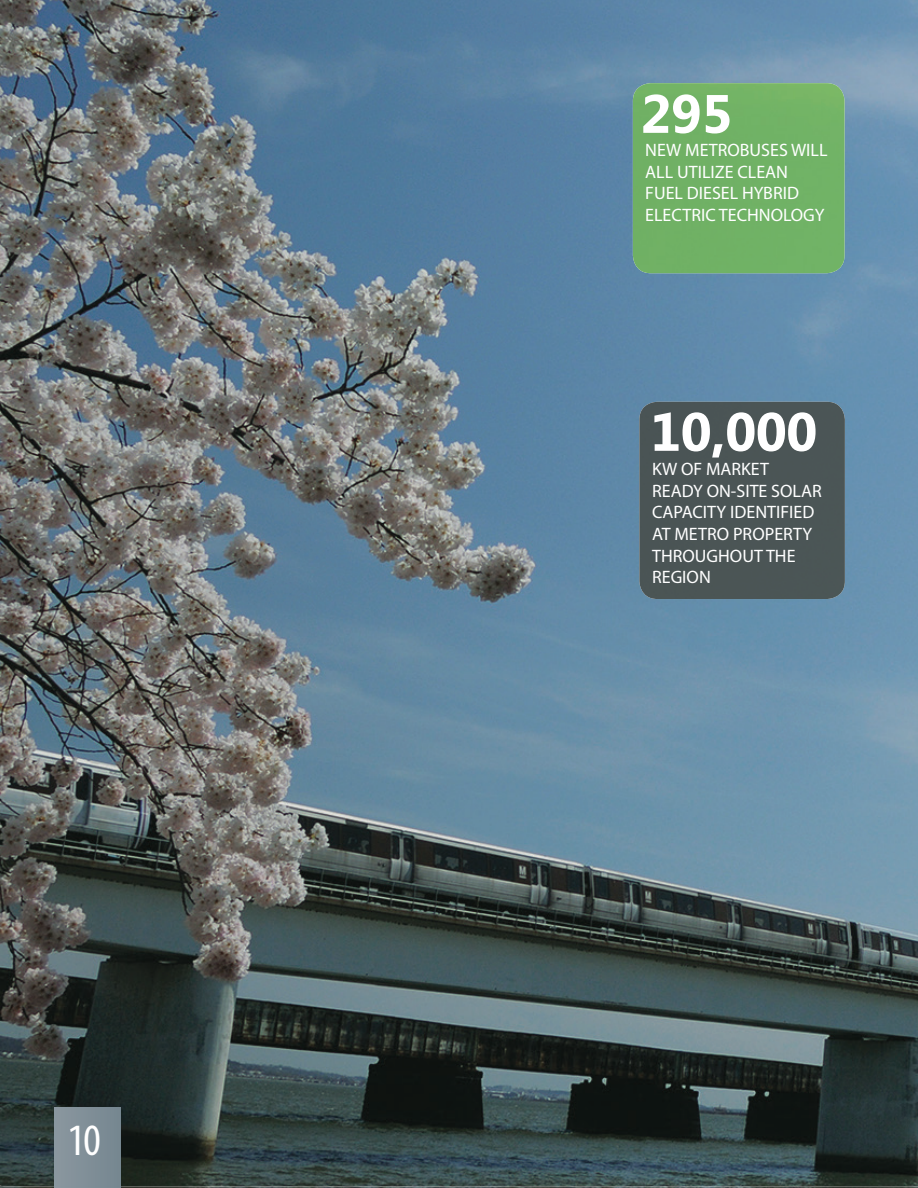
<style>
.page{position:relative;width:918px;height:1188px;background:#fff}
.page>*{position:absolute;margin:0;border:0;box-sizing:border-box;transform-origin:0 0}
.t1{font:700 54px "Ebrima";letter-spacing:-.01em;color:#fff}
.t2{font:condensed 45px "Myriad Pro";color:#fff}
.t3{font:18px/21.6px "Myriad Pro";color:#fff}
</style>
<div class="page">
<img style="left:0;top:0;width:918px;height:1188px">
<div style="left:55px;top:1107px;width:66px;height:81px;background:#7f8e97"></div>
<div style="left:639px;top:402px;width:206px;height:197px;background:#4b5555"></div>
<div style="left:633px;top:83px;width:212px;height:190px;background:#70b265"></div>
<h2 class="t2" style="left:68px;top:1113px;width:35px">10</h2>
<h1 class="t1" style="left:640px;top:74px;width:94px">295</h1>
<p class="t3" style="left:645px;top:139px;width:184px">NEW METROBUSES WILL<br>ALL UTILIZE CLEAN<br>FUEL DIESEL HYBRID<br>ELECTRIC TECHNOLOGY</p>
<h1 class="t1" style="left:650px;top:392px;width:169px">10,000</h1>
<p class="t3" style="left:652px;top:458px;width:171px">KW OF MARKET<br>READY ON-SITE SOLAR<br>CAPACITY IDENTIFIED<br>AT METRO PROPERTY<br>THROUGHOUT THE<br>REGION</p>
</div>
